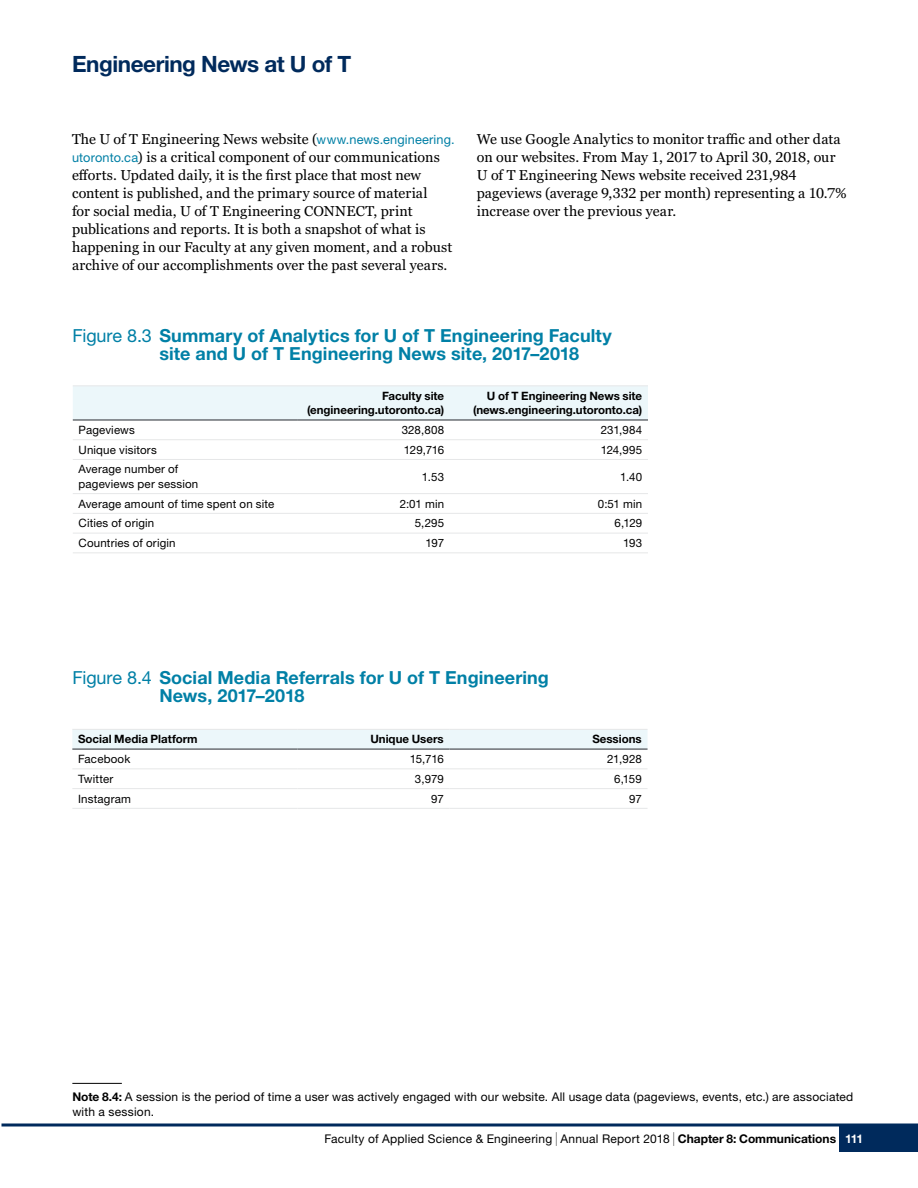
<style>
.page{position:relative;width:918px;height:1188px;background:#fff}
.page>*{position:absolute;margin:0;border:0;box-sizing:border-box;transform-origin:0 0}
.t1{font:700 22.5px "Helvetica Neue LT Std";letter-spacing:-.02em;color:#002a5c}
.t2{font:700 18px/18px "Helvetica Neue LT Std";letter-spacing:.005em;color:#0080a6}
.t3{font:14.25px/18px "Georgia Pro";letter-spacing:.005em;color:#000}
.t4{font:12px/15px "Helvetica Neue LT Std";letter-spacing:.02em;color:#000}
.t5{font:11.55px/14.4px "Helvetica Neue LT Std";letter-spacing:.015em;color:#000}
.t6{font:700 11.55px/14.4px "Helvetica Neue LT Std";color:#000;text-align:right}
.s1{font-family:"Helvetica Neue LT Std";font-size:12.75px;color:#0080a6}
.s2{font-weight:400}
.s3{font-weight:700}
.s4{font-size:13.8px}
.s5{font-weight:700;color:#fff}
</style>
<div class="page">
<div style="left:839px;top:1125px;width:79px;height:27px;background:#002a5c"></div>
<hr style="left:2px;top:1124px;width:916px;height:2px;background:#002a5c">
<div style="left:73px;top:386px;width:575px;height:33px;background:#ecf7fa"></div>
<hr style="left:73px;top:419px;width:225px;height:2px;background:#65696e">
<hr style="left:298px;top:419px;width:152px;height:2px;background:#65696e">
<hr style="left:450px;top:419px;width:198px;height:2px;background:#65696e">
<hr style="left:73px;top:439px;width:225px;height:1px;background:#e6e7e8">
<hr style="left:298px;top:439px;width:152px;height:1px;background:#e6e7e8">
<hr style="left:450px;top:439px;width:198px;height:1px;background:#e6e7e8">
<hr style="left:73px;top:459px;width:225px;height:1px;background:#e6e7e8">
<hr style="left:298px;top:459px;width:152px;height:1px;background:#e6e7e8">
<hr style="left:450px;top:459px;width:198px;height:1px;background:#e6e7e8">
<hr style="left:73px;top:493px;width:225px;height:1px;background:#e6e7e8">
<hr style="left:298px;top:493px;width:152px;height:1px;background:#e6e7e8">
<hr style="left:450px;top:493px;width:198px;height:1px;background:#e6e7e8">
<hr style="left:73px;top:513px;width:225px;height:1px;background:#e6e7e8">
<hr style="left:298px;top:513px;width:152px;height:1px;background:#e6e7e8">
<hr style="left:450px;top:513px;width:198px;height:1px;background:#e6e7e8">
<hr style="left:73px;top:533px;width:225px;height:1px;background:#e6e7e8">
<hr style="left:298px;top:533px;width:152px;height:1px;background:#e6e7e8">
<hr style="left:450px;top:533px;width:198px;height:1px;background:#e6e7e8">
<hr style="left:73px;top:552px;width:225px;height:1px;background:#e6e7e8">
<hr style="left:298px;top:552px;width:152px;height:1px;background:#e6e7e8">
<hr style="left:450px;top:552px;width:198px;height:1px;background:#e6e7e8">
<hr style="left:73px;top:385px;width:225px;height:1px;background:#e6e7e8">
<hr style="left:298px;top:385px;width:152px;height:1px;background:#e6e7e8">
<hr style="left:450px;top:385px;width:198px;height:1px;background:#e6e7e8">
<div style="left:72px;top:730px;width:576px;height:18px;background:#ecf7fa"></div>
<hr style="left:72px;top:748px;width:225px;height:2px;background:#65696e">
<hr style="left:297px;top:748px;width:153px;height:2px;background:#65696e">
<hr style="left:450px;top:748px;width:198px;height:2px;background:#65696e">
<hr style="left:72px;top:768px;width:225px;height:1px;background:#e6e7e8">
<hr style="left:297px;top:768px;width:153px;height:1px;background:#e6e7e8">
<hr style="left:450px;top:768px;width:198px;height:1px;background:#e6e7e8">
<hr style="left:72px;top:788px;width:225px;height:1px;background:#e6e7e8">
<hr style="left:297px;top:788px;width:153px;height:1px;background:#e6e7e8">
<hr style="left:450px;top:788px;width:198px;height:1px;background:#e6e7e8">
<hr style="left:72px;top:808px;width:225px;height:1px;background:#e6e7e8">
<hr style="left:297px;top:808px;width:153px;height:1px;background:#e6e7e8">
<hr style="left:450px;top:808px;width:198px;height:1px;background:#e6e7e8">
<hr style="left:72px;top:729px;width:225px;height:1px;background:#e6e7e8">
<hr style="left:297px;top:729px;width:153px;height:1px;background:#e6e7e8">
<hr style="left:450px;top:729px;width:198px;height:1px;background:#e6e7e8">
<hr style="left:72px;top:1083px;width:50px;height:1px;background:#000">
<h1 class="t1" style="left:72px;top:50px;width:281px">Engineering News at U of T</h1>
<p class="t3" style="left:72px;top:131px;width:384px">The U of T Engineering News website (<span class="s1">www.news.engineering. utoronto.ca</span>) is a critical component of our communications efforts. Updated daily, it is the first place that most new content is published, and the primary source of material<br>for social media, U of T Engineering CONNECT, print publications and reports. It is both a snapshot of what is happening in our Faculty at any given moment, and a robust archive of our accomplishments over the past several years.</p>
<p class="t3" style="left:477px;top:131px;width:372px">We use Google Analytics to monitor traffic and other data on our websites. From May 1, 2017 to April 30, 2018, our U of T Engineering News website received 231,984 pageviews (average 9,332 per month) representing a 10.7% increase over the previous year.</p>
<p class="t2" style="left:159px;top:326px;width:454px;text-indent:-87px"><span class="s2">Figure 8.3</span> Summary of Analytics for U of T Engineering Faculty site and U of T Engineering News site, 2017–2018</p>
<p class="t6" style="left:307px;top:388px;width:139px">Faculty site (engineering.utoronto.ca)</p>
<p class="t6" style="left:473px;top:388px;width:171px">U of T Engineering News site (news.engineering.utoronto.ca)</p>
<p class="t5" style="left:79px;top:423px;width:58px">Pageviews</p>
<p class="t5" style="left:402px;top:423px;width:44px">328,808</p>
<p class="t5" style="left:601px;top:423px;width:43px">231,984</p>
<p class="t5" style="left:79px;top:442px;width:80px">Unique visitors</p>
<p class="t5" style="left:404px;top:442px;width:42px">129,716</p>
<p class="t5" style="left:601px;top:442px;width:43px">124,995</p>
<p class="t5" style="left:79px;top:462px;width:121px">Average number of pageviews per session</p>
<p class="t5" style="left:422px;top:469px;width:24px">1.53</p>
<p class="t5" style="left:620px;top:469px;width:24px">1.40</p>
<p class="t5" style="left:79px;top:496px;width:197px">Average amount of time spent on site</p>
<p class="t5" style="left:400px;top:496px;width:46px">2:01 min</p>
<p class="t5" style="left:598px;top:496px;width:46px">0:51 min</p>
<p class="t5" style="left:79px;top:516px;width:77px">Cities of origin</p>
<p class="t5" style="left:415px;top:516px;width:31px">5,295</p>
<p class="t5" style="left:615px;top:516px;width:29px">6,129</p>
<p class="t5" style="left:79px;top:536px;width:99px">Countries of origin</p>
<p class="t5" style="left:426px;top:536px;width:20px">197</p>
<p class="t5" style="left:623px;top:536px;width:21px">193</p>
<p class="t2" style="left:159px;top:668px;width:391px;text-indent:-87px"><span class="s2">Figure 8.4</span> Social Media Referrals for U of T Engineering<br>News, 2017–2018</p>
<p class="t6" style="left:78px;top:732px;width:121px">Social Media Platform</p>
<p class="t6" style="left:370px;top:732px;width:75px">Unique Users</p>
<p class="t6" style="left:592px;top:732px;width:51px">Sessions</p>
<p class="t5" style="left:78px;top:752px;width:54px">Facebook</p>
<p class="t5" style="left:410px;top:752px;width:35px">15,716</p>
<p class="t5" style="left:607px;top:752px;width:36px">21,928</p>
<p class="t5" style="left:78px;top:771px;width:37px">Twitter</p>
<p class="t5" style="left:415px;top:771px;width:30px">3,979</p>
<p class="t5" style="left:614px;top:771px;width:29px">6,159</p>
<p class="t5" style="left:78px;top:791px;width:54px">Instagram</p>
<p class="t5" style="left:431px;top:791px;width:14px">97</p>
<p class="t5" style="left:629px;top:791px;width:14px">97</p>
<p class="t4" style="left:72px;top:1089px;width:783px"><span class="s3">Note 8.4:</span> A session is the period of time a user was actively engaged with our website. All usage data (pageviews, events, etc.) are associated with a session.</p>
<p class="t4" style="left:324px;top:1131px;width:540px">Faculty of Applied Science &amp; Engineering <span class="s4">|</span> Annual Report 2018 <span class="s4">|</span> <span class="s3">Chapter 8: Communications</span> <span class="s5">111</span></p>
</div>
